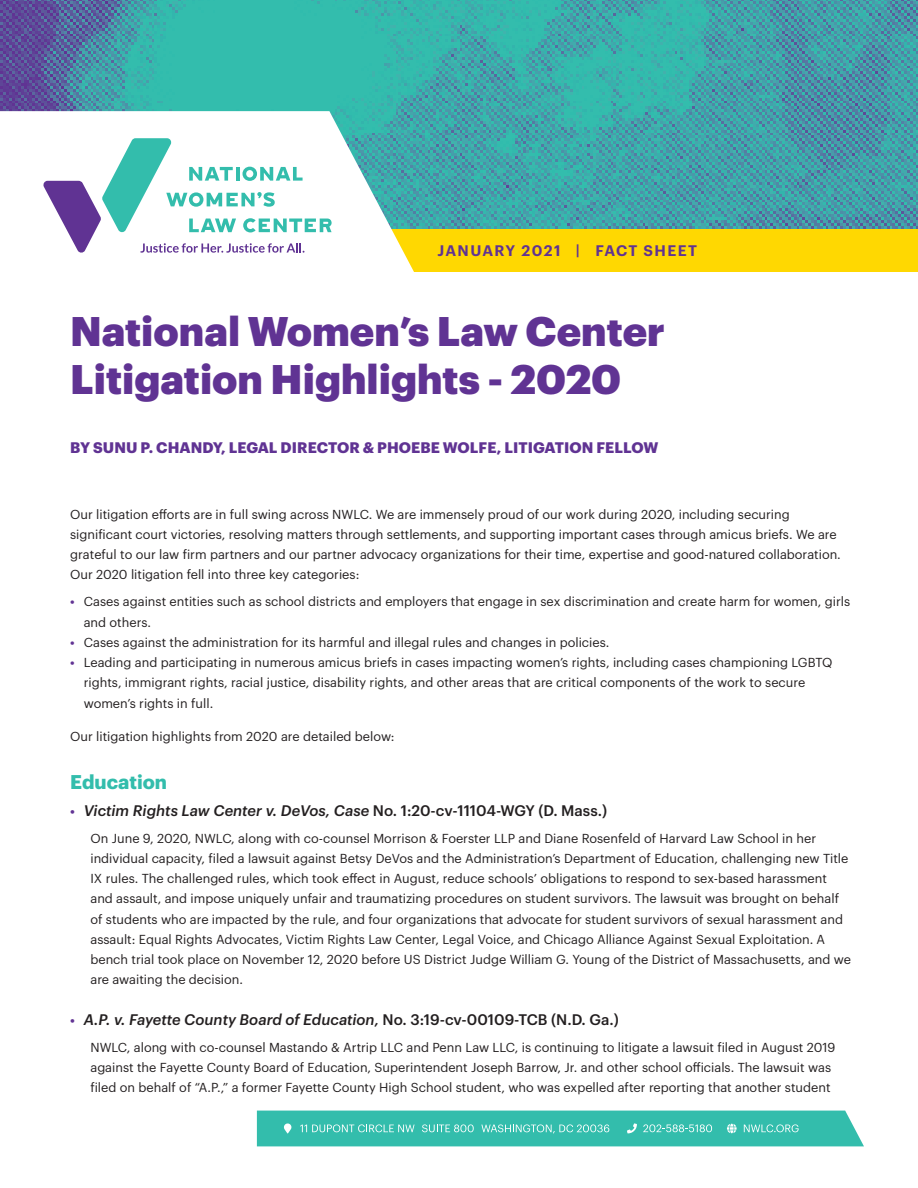
<style>
.page{position:relative;width:918px;height:1188px;background:#fff}
.page>*{position:absolute;margin:0;border:0;box-sizing:border-box;transform-origin:0 0}
.MAIN_TITLE__SUBTITLE{font:900 40.5px/48.6px "Graphik";color:#603393}
.BULLETED_BODY_TEXT{font:700 19.5px "Graphik";color:#33bdac}
.BULLETED_BODY_TEXT-2{font:italic 500 15px "Graphik";color:#231f20}
.MAIN_TITLE__SUBTITLE-2{font:700 15px "Graphik";letter-spacing:.005em;color:#603393}
.DATE{font:600 15px "Graphik";letter-spacing:.095em;color:#603393}
.BULLETED_BODY_TEXT-3{font:12.75px/20.2px "Graphik";color:#231f20}
.MAIN_TITLE__SUBTITLE-3{font:12.75px/20.2px "Graphik";color:#231f20}
.s1{font-weight:600;color:#623494}
.s2{font-weight:600;font-style:normal;font-size:13.5px;color:#623494}
.s3{font-style:normal}
</style>
<div class="page">
<img style="left:0;top:0;width:918px;height:229px">
<div style="left:370px;top:229px;width:548px;height:42px;background:#ffd801"></div>
<svg style="left:0;top:111px;width:422px;height:161px"></svg>
<svg style="left:43px;top:138px;width:289px;height:115px"></svg>
<svg style="left:257px;top:1111px;width:607px;height:35px;background:#40c1b1"></svg>
<p class="DATE" style="left:437px;top:239px;width:261px">JANUARY 2021 | FACT SHEET</p>
<p class="MAIN_TITLE__SUBTITLE" style="left:70px;top:303px;width:596px">National Women’s Law Center<br>Litigation Highlights - 2020</p>
<p class="MAIN_TITLE__SUBTITLE-2" style="left:70px;top:436px;width:590px">BY SUNU P. CHANDY, LEGAL DIRECTOR &amp; PHOEBE WOLFE, LITIGATION FELLOW</p>
<p class="MAIN_TITLE__SUBTITLE-3" style="left:70px;top:503px;width:772px">Our litigation efforts are in full swing across NWLC. We are immensely proud of our work during 2020, including securing significant court victories, resolving matters through settlements, and supporting important cases through amicus briefs. We are grateful to our law firm partners and our partner advocacy organizations for their time, expertise and good-natured collaboration.<br>Our 2020 litigation fell into three key categories:</p>
<p class="BULLETED_BODY_TEXT-3" style="left:84px;top:591px;width:768px;text-indent:-14px"><span class="s1">•</span> Cases against entities such as school districts and employers that engage in sex discrimination and create harm for women, girls and others.</p>
<p class="BULLETED_BODY_TEXT-3" style="left:70px;top:631px;width:541px"><span class="s1">•</span> Cases against the administration for its harmful and illegal rules and changes in policies.</p>
<p class="BULLETED_BODY_TEXT-3" style="left:84px;top:651px;width:750px;text-indent:-14px"><span class="s1">•</span> Leading and participating in numerous amicus briefs in cases impacting women’s rights, including cases championing LGBTQ rights, immigrant rights, racial justice, disability rights, and other areas that are critical components of the work to secure women’s rights in full.</p>
<p class="BULLETED_BODY_TEXT-3" style="left:70px;top:726px;width:326px">Our litigation highlights from 2020 are detailed below:</p>
<p class="BULLETED_BODY_TEXT" style="left:70px;top:767px;width:98px">Education</p>
<p class="BULLETED_BODY_TEXT-2" style="left:70px;top:799px;width:538px"><span class="s2">•</span> Victim Rights Law Center v. DeVos, Case <span class="s3">No. 1:20-cv-11104-WGY (D. Mass.)</span></p>
<p class="BULLETED_BODY_TEXT-3" style="left:90px;top:827px;width:762px">On June 9, 2020, NWLC, along with co-counsel Morrison &amp; Foerster LLP and Diane Rosenfeld of Harvard Law School in her individual capacity, filed a lawsuit against Betsy DeVos and the Administration’s Department of Education, challenging new Title IX rules. The challenged rules, which took effect in August, reduce schools’ obligations to respond to sex-based harassment and assault, and impose uniquely unfair and traumatizing procedures on student survivors. The lawsuit was brought on behalf of students who are impacted by the rule, and four organizations that advocate for student survivors of sexual harassment and assault: Equal Rights Advocates, Victim Rights Law Center, Legal Voice, and Chicago Alliance Against Sexual Exploitation. A bench trial took place on November 12, 2020 before US District Judge William G. Young of the District of Massachusetts, and we are awaiting the decision.</p>
<p class="BULLETED_BODY_TEXT-2" style="left:70px;top:1008px;width:550px"><span class="s2">•</span> A.P. v. Fayette County Board of Education, <span class="s3">No. 3:19-cv-00109-TCB (N.D. Ga.)</span></p>
<p class="BULLETED_BODY_TEXT-3" style="left:90px;top:1036px;width:746px">NWLC, along with co-counsel Mastando &amp; Artrip LLC and Penn Law LLC, is continuing to litigate a lawsuit filed in August 2019 against the Fayette County Board of Education, Superintendent Joseph Barrow, Jr. and other school officials. The lawsuit was filed on behalf of “A.P.,” a former Fayette County High School student, who was expelled after reporting that another student</p>
</div>
